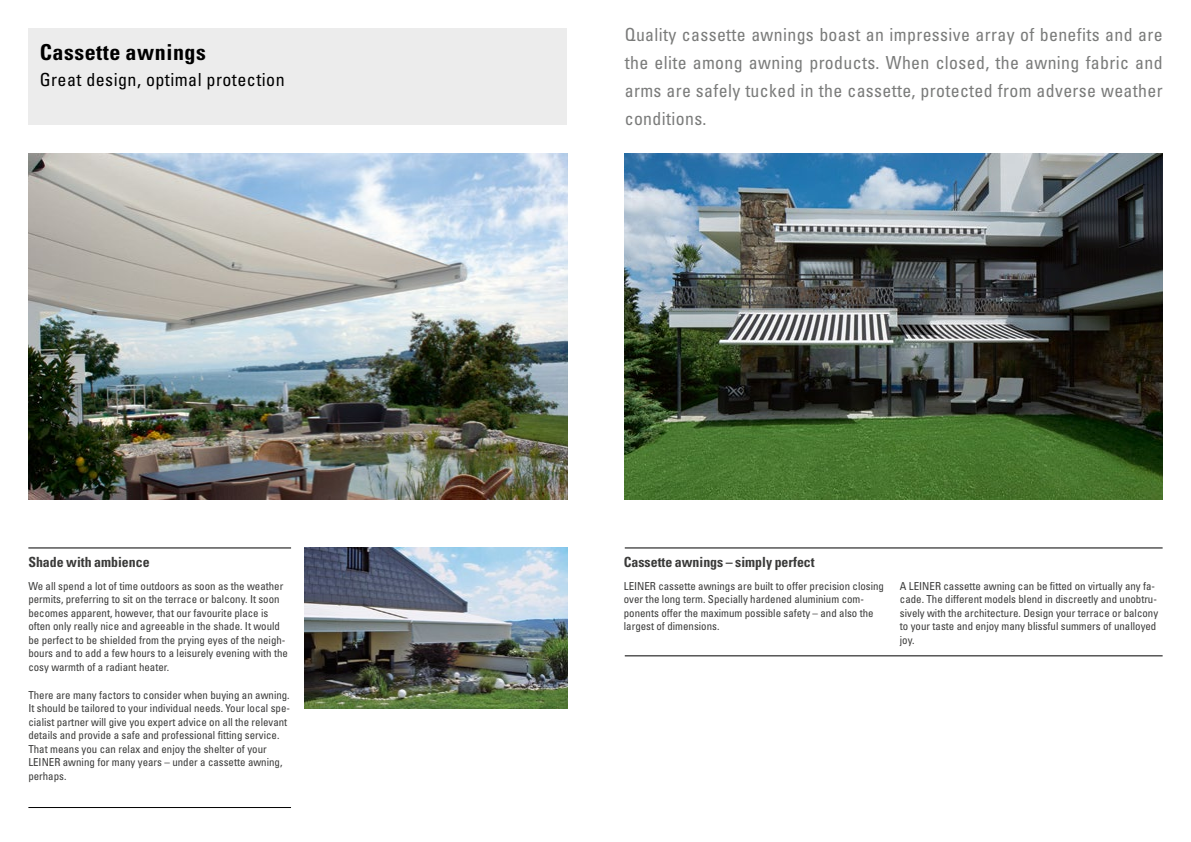
<style>
.page{position:relative;width:1191px;height:842px;background:#fff}
.page>*{position:absolute;margin:0;border:0;box-sizing:border-box;transform-origin:0 0}
.t1{font:700 condensed 22px "Univers LT Std";letter-spacing:.025em;color:#000}
.t2{font:condensed 18px/27.8px "Univers LT Std";letter-spacing:.02em;color:#7a7b7a;text-align:justify}
.t3{font:condensed 18px "Univers LT Std";letter-spacing:.025em;color:#000}
.t4{font:700 condensed 14px "Univers LT Std";color:#3a3a39}
.t5{font:condensed 11px/13.5px "Univers LT Std";color:#3a3a39}
</style>
<div class="page">
<img style="left:304px;top:547px;width:263px;height:162px">
<img style="left:28px;top:153px;width:539px;height:346px">
<img style="left:624px;top:153px;width:538px;height:346px">
<div style="left:28px;top:28px;width:539px;height:97px;background:#ececec"></div>
<hr style="left:28px;top:547px;width:263px;height:1px;background:#000">
<hr style="left:625px;top:547px;width:537px;height:1px;background:#000">
<hr style="left:625px;top:655px;width:537px;height:1px;background:#000">
<hr style="left:28px;top:807px;width:263px;height:1px;background:#000">
<h1 class="t1" style="left:40px;top:39px;width:168px">Cassette awnings</h1>
<h2 class="t3" style="left:40px;top:68px;width:246px">Great design, optimal protection</h2>
<h2 class="t2" style="left:625px;top:21px;width:539px">Quality cassette awnings boast an impressive array of benefits and are the elite among awning products. When closed, the awning fabric and arms are safely tucked in the cassette, protected from adverse weather conditions.</h2>
<p class="t4" style="left:28px;top:554px;width:123px">Shade with ambience</p>
<p class="t4" style="left:624px;top:554px;width:192px">Cassette awnings – simply perfect</p>
<p class="t5" style="left:28px;top:579px;width:261px">We all spend a lot of time outdoors as soon as the weather permits, preferring to sit on the terrace or balcony. It soon becomes apparent, however, that our favourite place is often only really nice and agreeable in the shade. It would be perfect to be shielded from the prying eyes of the neigh&shy;bours and to add a few hours to a leisurely evening with the cosy warmth of a radiant heater.</p>
<p class="t5" style="left:28px;top:688px;width:263px">There are many factors to consider when buying an awning.<br>It should be tailored to your individual needs. Your local spe&shy;cialist partner will give you expert advice on all the relevant details and provide a safe and professional fitting service.<br>That means you can relax and enjoy the shelter of your LEINER awning for many years – under a cassette awning, perhaps.</p>
<p class="t5" style="left:624px;top:579px;width:262px">LEINER cassette awnings are built to offer precision closing over the long term. Specially hardened aluminium com&shy;ponents offer the maximum possible safety – and also the largest of dimensions.</p>
<p class="t5" style="left:900px;top:579px;width:260px">A LEINER cassette awning can be fitted on virtually any fa&shy;cade. The different models blend in discreetly and unobtru&shy;sively with the architecture. Design your terrace or balcony to your taste and enjoy many blissful summers of unalloyed joy.</p>
</div>
